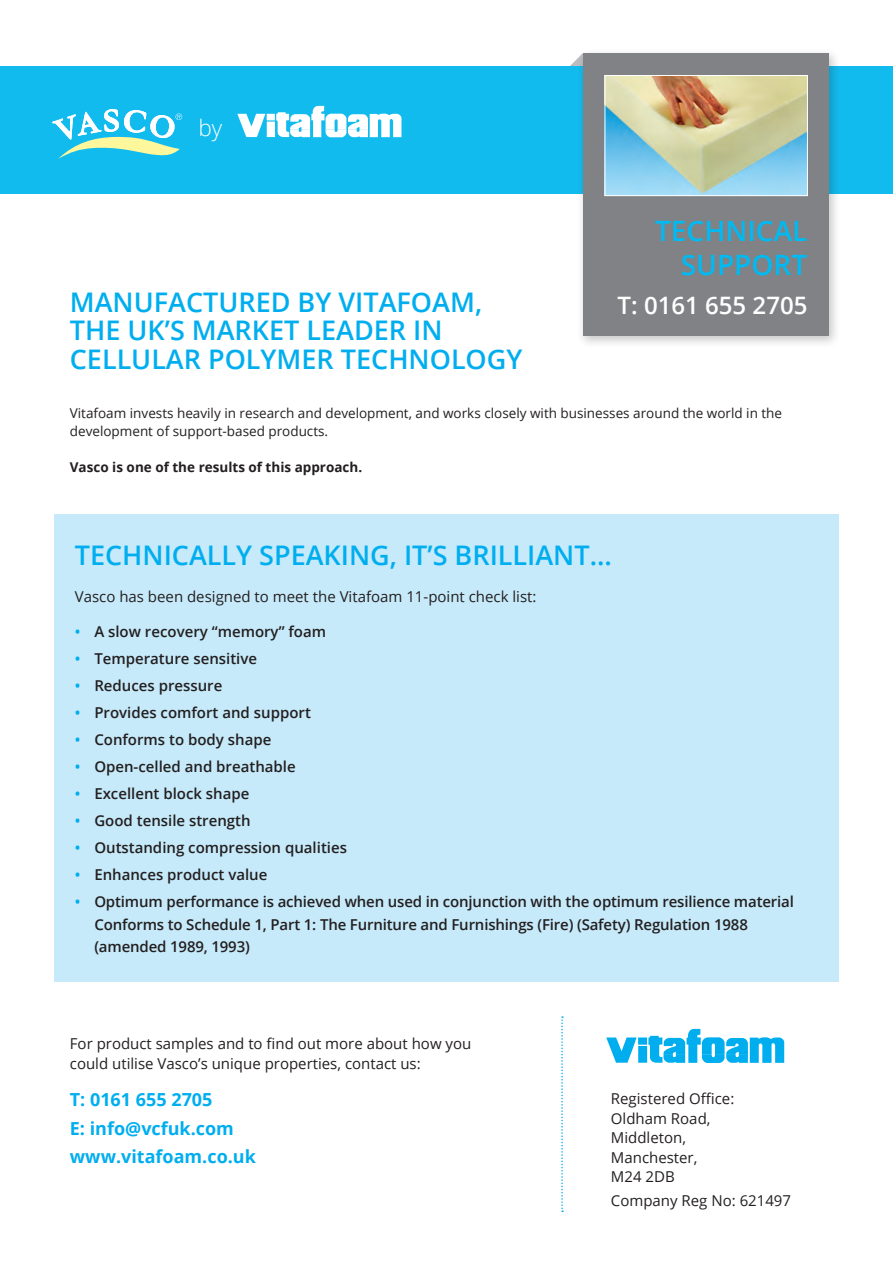
<style>
.page{position:relative;width:893px;height:1263px;background:#fff}
.page>*{position:absolute;margin:0;border:0;box-sizing:border-box;transform-origin:0 0}
.t1{font:600 28.05px/33.6px "Open Sans";color:#00baf1;text-align:right}
.t2{font:600 27px "Open Sans";color:#00aeef}
.t3{font:600 24px "Open Sans";color:#fff}
.t4{font:300 22.65px "Open Sans";color:#fff}
.t5{font:700 18px/28.5px "Open Sans";color:#00aeef}
.t6{font:600 15px/22.5px "Open Sans";color:#231f20}
.t7{font:15px/19.5px "Open Sans";color:#231f20}
.t8{font:13.5px/18px "Open Sans";color:#231f20}
.t9{font:700 13.5px "Open Sans";color:#231f20}
.s1{color:#00aeef}
</style>
<div class="page">
<div style="left:54px;top:514px;width:785px;height:468px;background:#c6eafa"></div>
<svg style="left:570px;top:60px;width:6px;height:6px"></svg>
<div style="left:0;top:66px;width:893px;height:127px;background:#12bbee"></div>
<svg style="left:52px;top:109px;width:130px;height:50px"></svg>
<svg style="left:237px;top:106px;width:164px;height:31px"></svg>
<div style="left:576px;top:47px;width:265px;height:302px;background:#231f20;opacity:.25"></div>
<div style="left:583px;top:53px;width:246px;height:283px;background:#808285"></div>
<svg style="left:561px;top:1016px;width:2px;height:196px"></svg>
<svg style="left:606px;top:1028px;width:178px;height:35px"></svg>
<img style="left:607px;top:77px;width:199px;height:117px">
<div style="left:605px;top:75px;width:203px;height:121px;border:1px solid #fff"></div>
<h3 class="t4" style="left:198px;top:112px;width:25px">by</h3>
<h2 class="t2" style="left:70px;top:283px;width:44px">Manufactured</h2>
<h2 class="t2" style="left:298px;top:283px;width:75px">By Vitafoam</h2>
<h2 class="t2" style="left:475px;top:283px;width:9px">,</h2>
<h1 class="t1" style="left:655px;top:214px;width:154px">TECHNICAL<br>SUPPORT</h1>
<h3 class="t3" style="left:618px;top:288px;width:191px">T: 0161 655 2705</h3>
<h2 class="t2" style="left:70px;top:312px;width:165px">The UK’s Market</h2>
<h2 class="t2" style="left:307px;top:312px;width:33px">Leader</h2>
<h2 class="t2" style="left:413px;top:312px;width:26px">In</h2>
<h2 class="t2" style="left:70px;top:340px;width:35px">Cellular</h2>
<h2 class="t2" style="left:208px;top:340px;width:36px">Polymer</h2>
<h2 class="t2" style="left:341px;top:340px;width:35px">Technology</h2>
<p class="t8" style="left:70px;top:404px;width:714px">Vitafoam invests heavily in research and development, and works closely with businesses around the world in the development of support-based products.</p>
<p class="t9" style="left:70px;top:458px;width:294px">Vasco is one of the results of this approach.</p>
<h2 class="t2" style="left:75px;top:537px;width:33px">Technically</h2>
<h2 class="t2" style="left:259px;top:537px;width:17px">speaking</h2>
<h2 class="t2" style="left:390px;top:537px;width:81px">, it’sbrilliant</h2>
<h2 class="t2" style="left:590px;top:537px;width:24px">...</h2>
<p class="t7" style="left:75px;top:587px;width:463px">Vasco has been designed to meet the Vitafoam 11-point check list:</p>
<p class="t6" style="left:75px;top:620px;width:253px"><span class="s1">•</span> A slow recovery “memory” foam</p>
<p class="t6" style="left:75px;top:647px;width:184px"><span class="s1">•</span> Temperature sensitive</p>
<p class="t6" style="left:75px;top:674px;width:149px"><span class="s1">•</span> Reduces pressure</p>
<p class="t6" style="left:75px;top:701px;width:238px"><span class="s1">•</span> Provides comfort and support</p>
<p class="t6" style="left:75px;top:728px;width:198px"><span class="s1">•</span> Conforms to body shape</p>
<p class="t6" style="left:75px;top:755px;width:222px"><span class="s1">•</span> Open-celled and breathable</p>
<p class="t6" style="left:75px;top:782px;width:176px"><span class="s1">•</span> Excellent block shape</p>
<p class="t6" style="left:75px;top:809px;width:177px"><span class="s1">•</span> Good tensile strength</p>
<p class="t6" style="left:75px;top:836px;width:274px"><span class="s1">•</span> Outstanding compression qualities</p>
<p class="t6" style="left:75px;top:863px;width:194px"><span class="s1">•</span> Enhances product value</p>
<p class="t6" style="left:94px;top:890px;width:701px;text-indent:-20px"><span class="s1">•</span> Optimum performance is achieved when used in conjunction with the optimum resilience material<br>Conforms to Schedule 1, Part 1: The Furniture and Furnishings (Fire) (Safety) Regulation 1988 (amended 1989, 1993)</p>
<p class="t7" style="left:70px;top:1033px;width:403px">For product samples and to find out more about how you could utilise Vasco’s unique properties, contact us:</p>
<p class="t5" style="left:70px;top:1085px;width:188px">T: 0161 655 2705<br>E: info@vcfuk.com www.vitafoam.co.uk</p>
<p class="t7" style="left:611px;top:1089px;width:125px">Registered Office:<br>Oldham Road,<br>Middleton,<br>Manchester,<br>M24 2DB</p>
<p class="t7" style="left:611px;top:1191px;width:182px">Company Reg No: 621497</p>
</div>
